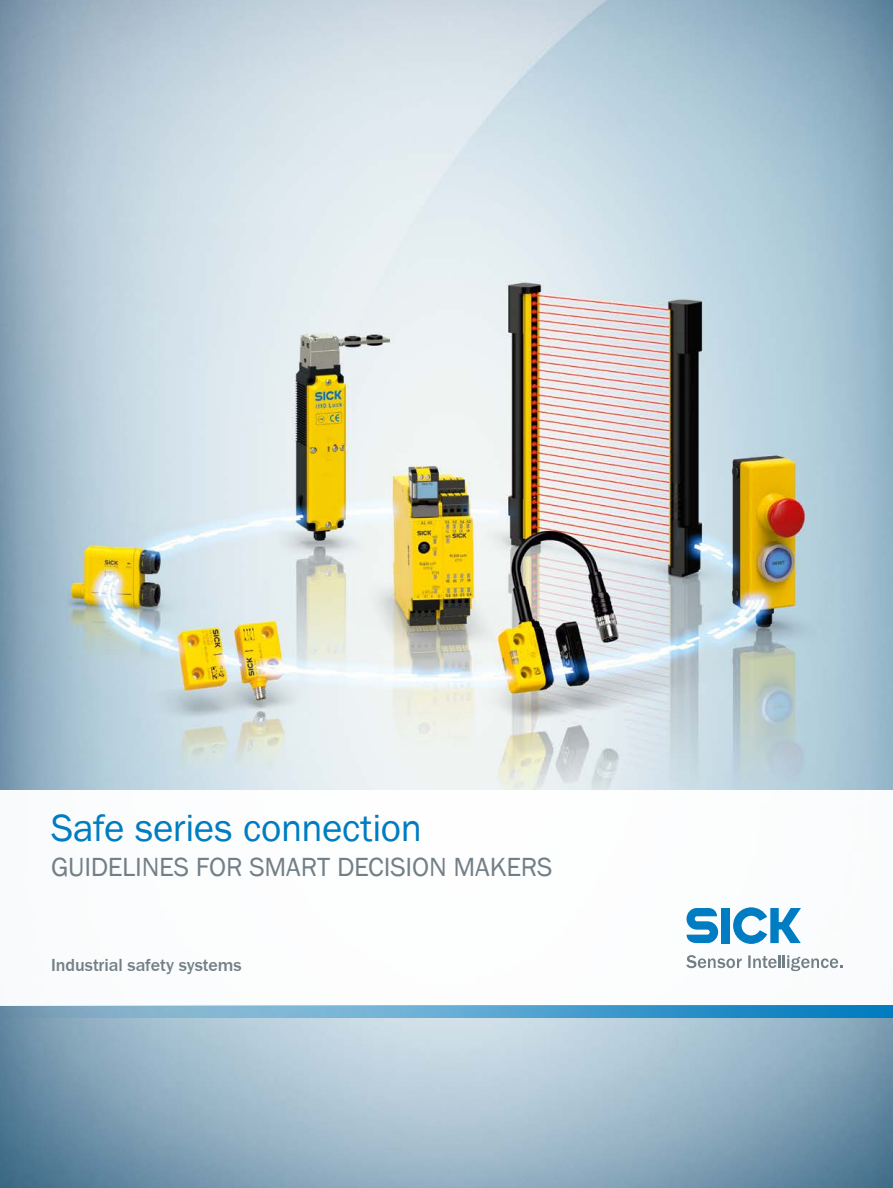
<style>
.page{position:relative;width:893px;height:1188px;background:#fff}
.page>*{position:absolute;margin:0;border:0;box-sizing:border-box;transform-origin:0 0}
.t1{font:39px "SICK Franklin";letter-spacing:-.01em;color:#007cc2}
.t2{font:27px "SICK Franklin";letter-spacing:-.01em;color:#737f86}
.t3{font:500 18px "SICK Franklin";color:#737f86}
</style>
<div class="page">
<img style="left:0;top:0;width:893px;height:1188px">
<div style="left:0;top:790px;width:893px;height:215px;background:#fff"></div>
<svg style="left:0;top:1005px;width:893px;height:13px;background:#59a2cc"></svg>
<svg style="left:686px;top:908px;width:32px;height:35px"></svg>
<div style="left:721px;top:908px;width:8px;height:35px;background:#007cc2"></div>
<svg style="left:733px;top:907px;width:68px;height:37px"></svg>
<svg style="left:686px;top:955px;width:56px;height:13px"></svg>
<svg style="left:748px;top:955px;width:94px;height:16px"></svg>
<h1 class="t1" style="left:51px;top:804px;width:372px">Safe series connection</h1>
<p class="t2" style="left:51px;top:850px;width:503px">GUIDELINES FOR SMART DECISION MAKERS</p>
<p class="t3" style="left:51px;top:954px;width:192px">Industrial safety systems</p>
</div>
